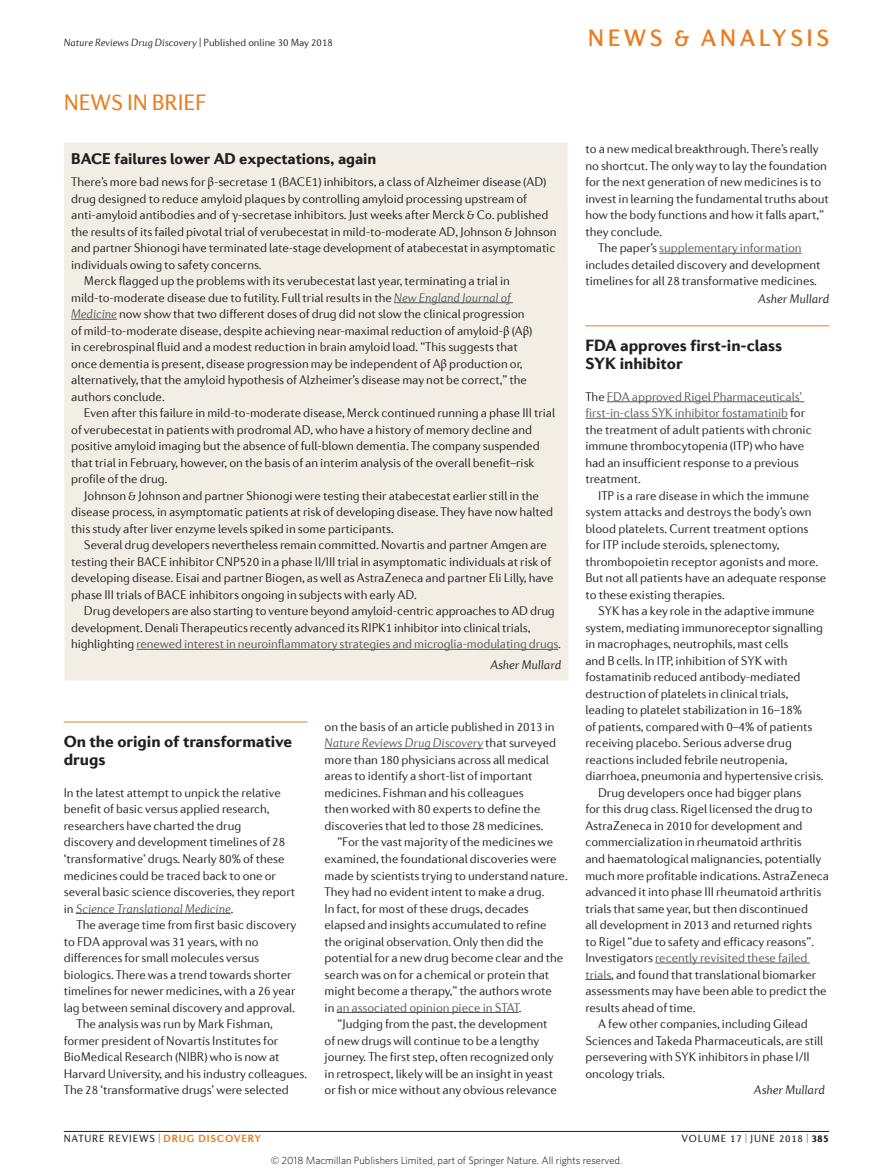
<style>
.page{position:relative;width:893px;height:1174px;background:#fff}
.page>*{position:absolute;margin:0;border:0;box-sizing:border-box;transform-origin:0 0}
.t1{font:500 24px "Diverda Sans Com";letter-spacing:.14em;color:#ea7c1d}
.Strapline_CAPS{font:22.5px "Diverda Sans Com";letter-spacing:-.005em;color:#ea7c1d}
.NIB_title{font:900 16.5px/18px "Diverda Sans Com";letter-spacing:-.005em;color:#231f20}
.NIB_box_title{font:900 15.75px "Diverda Sans Com";letter-spacing:-.005em;color:#231f20}
.NIB_text{font:300 12.75px/16.5px "Diverda Sans Com";letter-spacing:-.005em;color:#231f20}
.NIB_first{font:300 12.75px/16.5px "Diverda Sans Com";letter-spacing:-.005em;color:#231f20}
.Author{font:italic 300 12.75px "Diverda Sans Com";letter-spacing:-.005em;color:#231f20}
.t2{font:300 10.5px "Whitney";color:#000}
.AOP_line{font:italic 300 10.5px "Diverda Sans Com";color:#231f20}
.Footer{font:10.5px "Diverda Sans Com";letter-spacing:.075em;color:#231f20}
.s1{font-style:normal}
.s2{font-family:"Minion Pro";font-weight:400}
.s3{font-style:italic;color:#57585a}
.s4{color:#57585a}
.s5{font-weight:700;color:#ea7c1d}
.s6{font-weight:900}
</style>
<div class="page">
<hr style="left:64px;top:1131px;width:765px;height:1px;background:#231f20">
<div style="left:64px;top:143px;width:504px;height:537px;background:#f2ede5"></div>
<hr style="left:325px;top:748px;width:158px;height:1px;background:#57585a">
<hr style="left:337px;top:1012px;width:182px;height:1px;background:#57585a">
<hr style="left:64px;top:721px;width:244px;height:1px;background:#ea7c1d">
<hr style="left:76px;top:913px;width:155px;height:1px;background:#57585a">
<hr style="left:394px;top:302px;width:119px;height:1px;background:#57585a">
<hr style="left:71px;top:319px;width:46px;height:1px;background:#57585a">
<hr style="left:136px;top:649px;width:422px;height:1px;background:#57585a">
<hr style="left:659px;top:253px;width:143px;height:1px;background:#57585a">
<hr style="left:585px;top:325px;width:244px;height:1px;background:#ea7c1d">
<hr style="left:607px;top:401px;width:197px;height:1px;background:#57585a">
<hr style="left:585px;top:418px;width:203px;height:1px;background:#57585a">
<hr style="left:655px;top:962px;width:155px;height:1px;background:#57585a">
<svg style="left:585px;top:979px;width:26px;height:1px"></svg>
<p class="AOP_line" style="left:64px;top:37px;width:270px">Nature Reviews Drug Discovery <span class="s1">| Published online 30 May 2018</span></p>
<h1 class="t1" style="left:588px;top:24px;width:243px">NEWS &amp; ANALYSIS</h1>
<p class="Strapline_CAPS" style="left:64px;top:90px;width:144px">NEWS IN BRIEF</p>
<p class="NIB_box_title" style="left:71px;top:149px;width:307px">BACE failures lower AD expectations, again</p>
<p class="NIB_first" style="left:71px;top:174px;width:487px">There’s more bad news for <span class="s2">β</span>-secretase 1 (BACE1) inhibitors, a class of Alzheimer disease (AD) drug designed to reduce amyloid plaques by controlling amyloid processing upstream of anti-amyloid antibodies and of <span class="s2">γ</span>-secretase inhibitors. Just weeks after Merck &amp; Co. published the results of its failed pivotal trial of verubecestat in mild-to-moderate AD, Johnson &amp; Johnson and partner Shionogi have terminated late-stage development of atabecestat in asymptomatic individuals owing to safety concerns.</p>
<p class="NIB_text" style="left:71px;top:273px;width:463px;text-indent:13px">Merck flagged up the problems with its verubecestat last year, terminating a trial in mild-to-moderate disease due to futility. Full trial results in the <span class="s3">New England Journal of Medicine</span> now show that two different doses of drug did not slow the clinical progression of mild-to-moderate disease, despite achieving near-maximal reduction of amyloid-<span class="s2">β</span> (A<span class="s2">β</span>) in cerebrospinal fluid and a modest reduction in brain amyloid load. “This suggests that once dementia is present, disease progression may be independent of A<span class="s2">β</span> production or, alternatively, that the amyloid hypothesis of Alzheimer’s disease may not be correct,” the authors conclude.</p>
<p class="NIB_text" style="left:71px;top:405px;width:485px;text-indent:13px">Even after this failure in mild-to-moderate disease, Merck continued running a phase III trial of verubecestat in patients with prodromal AD, who have a history of memory decline and positive amyloid imaging but the absence of full-blown dementia. The company suspended that trial in February, however, on the basis of an interim analysis of the overall benefit–risk profile of the drug.</p>
<p class="NIB_text" style="left:71px;top:487px;width:483px;text-indent:13px">Johnson &amp; Johnson and partner Shionogi were testing their atabecestat earlier still in the disease process, in asymptomatic patients at risk of developing disease. They have now halted this study after liver enzyme levels spiked in some participants.</p>
<p class="NIB_text" style="left:71px;top:537px;width:484px;text-indent:13px">Several drug developers nevertheless remain committed. Novartis and partner Amgen are testing their BACE inhibitor CNP520 in a phase II/III trial in asymptomatic individuals at risk of developing disease. Eisai and partner Biogen, as well as AstraZeneca and partner Eli Lilly, have phase III trials of BACE inhibitors ongoing in subjects with early AD.</p>
<p class="NIB_text" style="left:71px;top:603px;width:491px;text-indent:13px">Drug developers are also starting to venture beyond amyloid-centric approaches to AD drug development. Denali Therapeutics recently advanced its RIPK1 inhibitor into clinical trials, highlighting <span class="s4">renewed interest in neuroinflammatory strategies and microglia-modulating drugs</span>.</p>
<p class="Author" style="left:490px;top:658px;width:72px">Asher Mullard</p>
<p class="NIB_title" style="left:64px;top:732px;width:230px">On the origin of transformative drugs</p>
<p class="NIB_first" style="left:64px;top:784px;width:233px">In the latest attempt to unpick the relative benefit of basic versus applied research, researchers have charted the drug<br>discovery and development timelines of 28 ‘transformative’ drugs. Nearly 80% of these medicines could be traced back to one or several basic science discoveries, they report in <span class="s3">Science Translational Medicine</span>.</p>
<p class="NIB_text" style="left:64px;top:916px;width:234px;text-indent:13px">The average time from first basic discovery to FDA approval was 31 years, with no differences for small molecules versus biologics. There was a trend towards shorter timelines for newer medicines, with a 26 year lag between seminal discovery and approval.</p>
<p class="NIB_text" style="left:64px;top:1015px;width:245px;text-indent:13px">The analysis was run by Mark Fishman, former president of Novartis Institutes for BioMedical Research (NIBR) who is now at Harvard University, and his industry colleagues.<br>The 28 ‘transformative drugs’ were selected</p>
<p class="NIB_text" style="left:325px;top:718px;width:233px">on the basis of an article published in 2013 in <span class="s3">Nature Reviews Drug Discovery</span> that surveyed more than 180 physicians across all medical areas to identify a short-list of important medicines. Fishman and his colleagues<br>then worked with 80 experts to define the discoveries that led to those 28 medicines.</p>
<p class="NIB_text" style="left:325px;top:834px;width:245px;text-indent:13px">“For the vast majority of the medicines we examined, the foundational discoveries were made by scientists trying to understand nature.<br>They had no evident intent to make a drug.<br>In fact, for most of these drugs, decades elapsed and insights accumulated to refine<br>the original observation. Only then did the potential for a new drug become clear and the search was on for a chemical or protein that might become a therapy,” the authors wrote<br>in <span class="s4">an associated opinion piece in STAT</span>.</p>
<p class="NIB_text" style="left:325px;top:1015px;width:234px;text-indent:13px">“Judging from the past, the development of new drugs will continue to be a lengthy journey. The first step, often recognized only in retrospect, likely will be an insight in yeast or fish or mice without any obvious relevance</p>
<p class="NIB_text" style="left:585px;top:141px;width:245px">to a new medical breakthrough. There’s really no shortcut. The only way to lay the foundation for the next generation of new medicines is to invest in learning the fundamental truths about how the body functions and how it falls apart,” they conclude.</p>
<p class="NIB_text" style="left:585px;top:240px;width:237px;text-align:center">The paper’s <span class="s4">supplementary information </span>includes detailed discovery and development timelines for all 28 transformative medicines.</p>
<p class="Author" style="left:758px;top:292px;width:72px">Asher Mullard</p>
<p class="NIB_title" style="left:585px;top:336px;width:198px">FDA approves first-in-class<br>SYK inhibitor</p>
<p class="NIB_first" style="left:585px;top:388px;width:228px">The <span class="s4">FDA approved Rigel Pharmaceuticals’ first-in-class SYK inhibitor fostamatinib</span> for the treatment of adult patients with chronic immune thrombocytopenia (ITP) who have had an insufficient response to a previous treatment.</p>
<p class="NIB_text" style="left:585px;top:487px;width:243px;text-indent:13px">ITP is a rare disease in which the immune system attacks and destroys the body’s own blood platelets. Current treatment options for ITP include steroids, splenectomy, thrombopoietin receptor agonists and more.<br>But not all patients have an adequate response to these existing therapies.</p>
<p class="NIB_text" style="left:585px;top:603px;width:240px;text-indent:13px">SYK has a key role in the adaptive immune system, mediating immunoreceptor signalling in macrophages, neutrophils, mast cells<br>and B cells. In ITP, inhibition of SYK with fostamatinib reduced antibody-mediated destruction of platelets in clinical trials, leading to platelet stabilization in 16–18%<br>of patients, compared with 0–4% of patients receiving placebo. Serious adverse drug reactions included febrile neutropenia, diarrhoea, pneumonia and hypertensive crisis.</p>
<p class="NIB_text" style="left:585px;top:784px;width:245px;text-indent:13px">Drug developers once had bigger plans<br>for this drug class. Rigel licensed the drug to AstraZeneca in 2010 for development and commercialization in rheumatoid arthritis<br>and haematological malignancies, potentially much more profitable indications. AstraZeneca advanced it into phase III rheumatoid arthritis trials that same year, but then discontinued<br>all development in 2013 and returned rights<br>to Rigel “due to safety and efficacy reasons”.<br>Investigators <span class="s4">recently revisited these failed trials</span>, and found that translational biomarker assessments may have been able to predict the results ahead of time.</p>
<p class="NIB_text" style="left:585px;top:1015px;width:239px;text-indent:13px">A few other companies, including Gilead Sciences and Takeda Pharmaceuticals, are still persevering with SYK inhibitors in phase I/II oncology trials.</p>
<p class="Author" style="left:754px;top:1082px;width:72px">Asher Mullard</p>
<p class="Footer" style="left:64px;top:1132px;width:199px">NATURE REVIEWS | <span class="s5">DRUG DISCOVERY</span></p>
<p class="Footer" style="left:681px;top:1132px;width:149px">VOLUME 17 | JUNE 2018 | <span class="s6">385</span></p>
<p class="t2" style="left:271px;top:1153px;width:353px">© 2018 Macmillan Publishers Limited, part of Springer Nature. All rights reserved.</p>
</div>
